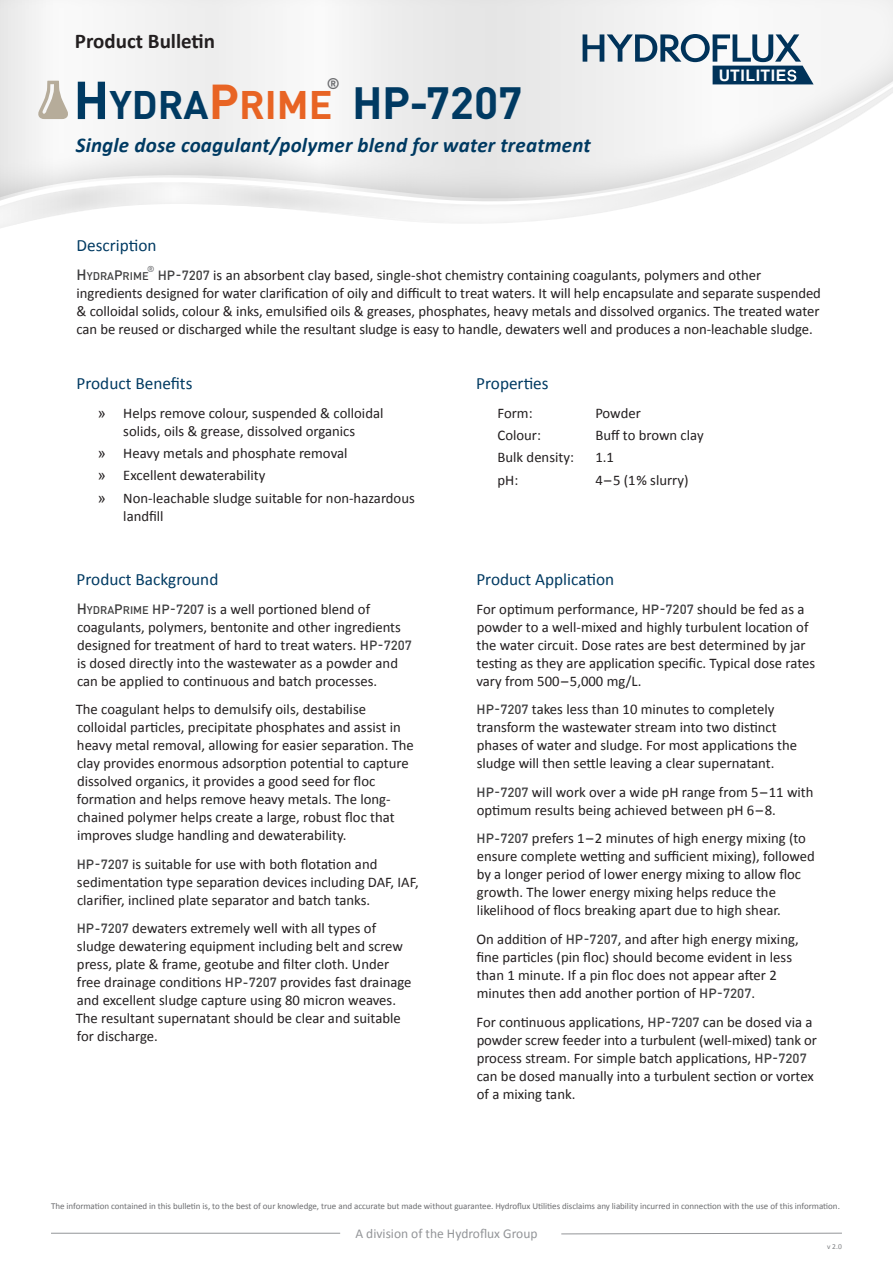
<style>
.page{position:relative;width:893px;height:1263px;background:#fff}
.page>*{position:absolute;margin:0;border:0;box-sizing:border-box;transform-origin:0 0}
.t1{font:700 44.7px "DINOT";color:#003a62}
.t2{font:700 39.3px "DINOT";color:#003a62}
.t3{font:italic 700 21px "Calibri";letter-spacing:.01em;color:#003a62}
.t4{font:700 21px "Calibri";color:#231f20}
.t5{font:17.25px "Calibri";color:#003a62}
.t6{font:700 15.9px "Arial";letter-spacing:.03em;color:#fff}
.t7{font:700 15.3px "DINOT";color:#6c6d70}
.t8{font:14.7px/18px "Calibri";color:#231f20}
.t9{font:13.5px "Calibri";color:#939598}
.t10{font:500 10.95px "DINOT";color:#3e3e3f}
.t11{font:9px "Calibri";letter-spacing:-.005em;color:#6c6d70}
.t12{font:500 8.55px "DINOT";color:#6c6d70}
.t13{font:7.5px "Calibri";color:#808285}
.s1{font-size:52.5px}
.s2{font-size:48.3px;color:#e86424}
.s3{color:#e86424}
.s4{font-size:14.7px}
.s5{font-size:13.5px}
.s6{font-family:"DINOT";font-weight:500;font-size:13.2px;color:#3e3e3f}
.s7{font-family:"Arial"}
.s8{font-family:"DINOT";font-weight:500;color:#3e3e3f}
.s9{font-family:"DINOT";font-weight:500;font-size:10.95px;color:#3e3e3f}
.s10{font-family:"DINOT";font-weight:500;font-size:13.5px;color:#3e3e3f}
</style>
<div class="page">
<svg style="left:0;top:0;width:893px;height:78px;fill:#f2f2f2"></svg>
<svg style="left:0;top:78px;width:893px;height:150px;fill:#f1f1f1"></svg>
<svg style="left:561px;top:1232px;width:281px;height:3px"></svg>
<hr style="left:51px;top:1233px;width:289px;height:1px;background:#939598">
<svg style="left:583px;top:34px;width:231px;height:50px"></svg>
<svg style="left:38px;top:81px;width:30px;height:38px"></svg>
<h3 class="t4" style="left:75px;top:28px;width:142px">Product Bulletin</h3>
<p class="t7" style="left:327px;top:74px;width:14px">®</p>
<h2 class="t2" style="left:73px;top:79px;width:261px"><span class="s1">H</span>YDRA<span class="s2">P</span><span class="s3">RIME</span></h2>
<h1 class="t1" style="left:352px;top:74px;width:172px">HP-7207</h1>
<h3 class="t3" style="left:76px;top:132px;width:517px">Single dose coagulant/polymer blend for water treatment</h3>
<p class="t6" style="left:719px;top:65px;width:69px">UTILITIE</p>
<p class="t5" style="left:77px;top:234px;width:81px">Description</p>
<p class="t10" style="left:77px;top:269px;width:74px"><span class="s4">H</span>YDRA<span class="s5">P</span>RIME</p>
<p class="t12" style="left:147px;top:263px;width:9px">®</p>
<p class="t8" style="left:77px;top:266px;width:746px;text-indent:81px"><span class="s6">HP-7207</span> is an absorbent clay based, single-shot chemistry containing coagulants, polymers and other ingredients designed for water clarification of oily and difficult to treat waters. It will help encapsulate and separate suspended &amp; colloidal solids, colour &amp; inks, emulsified oils &amp; greases, phosphates, heavy metals and dissolved organics. The treated water can be reused or discharged while the resultant sludge is easy to handle, dewaters well and produces a non-leachable sludge.</p>
<p class="t5" style="left:77px;top:373px;width:117px">Product Benefits</p>
<p class="t8" style="left:98px;top:404px;width:287px;text-align:center"><span class="s7">»</span> Helps remove colour, suspended &amp; colloidal solids, oils &amp; grease, dissolved organics</p>
<p class="t8" style="left:98px;top:442px;width:319px;line-height:22.2px"><span class="s7">»</span> Heavy metals and phosphate removal<br><span class="s7">»</span> Excellent dewaterability<br><span class="s7">»</span> Non-leachable sludge suitable for non-hazardous</p>
<p class="t8" style="left:123px;top:507px;width:42px">landfill</p>
<p class="t5" style="left:77px;top:568px;width:143px">Product Background</p>
<p class="t8" style="left:77px;top:600px;width:337px"><span class="s8">H</span><span class="s9">YDRA</span><span class="s10">P</span><span class="s9">RIME</span> <span class="s6">HP-7207</span> is a well portioned blend of coagulants, polymers, bentonite and other ingredients designed for treatment of hard to treat waters. <span class="s6">HP-7207 </span>is dosed directly into the wastewater as a powder and can be applied to continuous and batch processes.</p>
<p class="t8" style="left:76px;top:700px;width:340px">The coagulant helps to demulsify oils, destabilise colloidal particles, precipitate phosphates and assist in heavy metal removal, allowing for easier separation. The clay provides enormous adsorption potential to capture dissolved organics, it provides a good seed for floc formation and helps remove heavy metals. The long&shy;chained polymer helps create a large, robust floc that improves sludge handling and dewaterability.</p>
<p class="t8" style="left:77px;top:855px;width:343px"><span class="s6">HP-7207</span> is suitable for use with both flotation and sedimentation type separation devices including DAF, IAF, clarifier, inclined plate separator and batch tanks.</p>
<p class="t8" style="left:76px;top:920px;width:337px"><span class="s6">HP-7207</span> dewaters extremely well with all types of sludge dewatering equipment including belt and screw press, plate &amp; frame, geotube and filter cloth. Under free drainage conditions <span class="s6">HP-7207</span> provides fast drainage and excellent sludge capture using 80 micron weaves.<br>The resultant supernatant should be clear and suitable for discharge.</p>
<p class="t5" style="left:476px;top:373px;width:74px">Properties</p>
<p class="t8" style="left:497px;top:404px;width:37px">Form:</p>
<p class="t8" style="left:595px;top:404px;width:47px">Powder</p>
<p class="t8" style="left:497px;top:426px;width:45px">Colour:</p>
<p class="t8" style="left:595px;top:426px;width:110px">Buff to brown clay</p>
<p class="t8" style="left:497px;top:449px;width:78px">Bulk density:</p>
<p class="t8" style="left:595px;top:449px;width:20px">1.1</p>
<p class="t8" style="left:497px;top:471px;width:22px">pH:</p>
<p class="t8" style="left:595px;top:471px;width:95px">4–5 (1% slurry)</p>
<p class="t5" style="left:476px;top:568px;width:139px">Product Application</p>
<p class="t8" style="left:476px;top:600px;width:340px">For optimum performance, <span class="s6">HP-7207</span> should be fed as a powder to a well-mixed and highly turbulent location of the water circuit. Dose rates are best determined by jar testing as they are application specific. Typical dose rates vary from 500–5,000 mg/L.</p>
<p class="t8" style="left:476px;top:700px;width:322px"><span class="s6">HP-7207</span> takes less than 10 minutes to completely transform the wastewater stream into two distinct phases of water and sludge. For most applications the sludge will then settle leaving a clear supernatant.</p>
<p class="t8" style="left:476px;top:783px;width:339px"><span class="s6">HP-7207</span> will work over a wide pH range from 5–11 with optimum results being achieved between pH 6–8.</p>
<p class="t8" style="left:476px;top:830px;width:340px"><span class="s6">HP-7207</span> prefers 1–2 minutes of high energy mixing (to ensure complete wetting and sufficient mixing), followed by a longer period of lower energy mixing to allow floc growth. The lower energy mixing helps reduce the likelihood of flocs breaking apart due to high shear.</p>
<p class="t8" style="left:476px;top:930px;width:324px">On addition of <span class="s6">HP-7207</span>, and after high energy mixing, fine particles (pin floc) should become evident in less than 1 minute. If a pin floc does not appear after 2 minutes then add another portion of <span class="s6">HP-7207</span>.</p>
<p class="t8" style="left:476px;top:1013px;width:342px">For continuous applications, <span class="s6">HP-7207</span> can be dosed via a powder screw feeder into a turbulent (well-mixed) tank or process stream. For simple batch applications, <span class="s6">HP-7207 </span>can be dosed manually into a turbulent section or vortex of a mixing tank.</p>
<p class="t11" style="left:51px;top:1200px;width:790px">The information contained in this bulletin is, to the best of our knowledge, true and accurate but made without guarantee. Hydroflux Utilities disclaims any liability incurred in connection with the use of this information.</p>
<p class="t9" style="left:355px;top:1225px;width:184px">A division of the Hydroflux Group</p>
<p class="t13" style="left:827px;top:1242px;width:16px">v 2.0</p>
</div>
